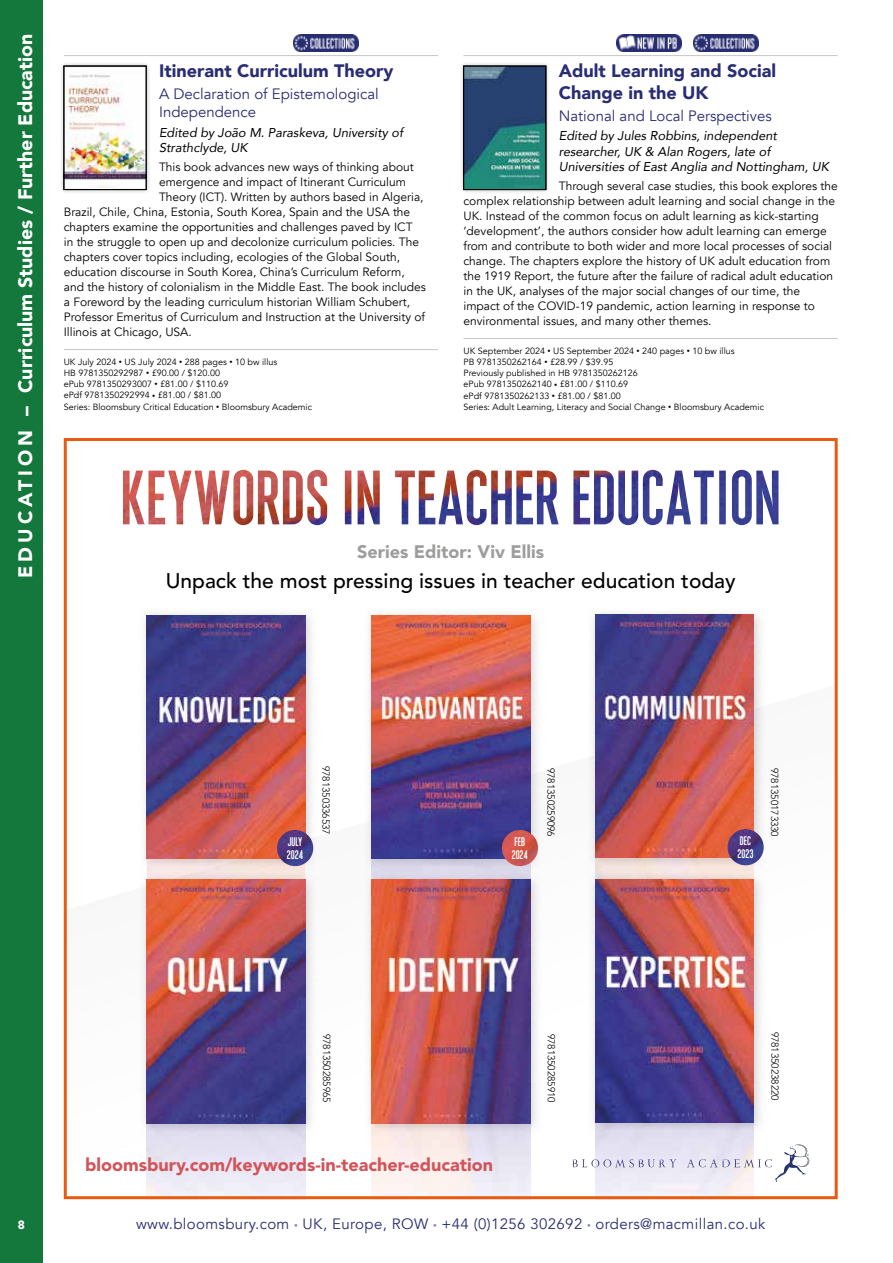
<style>
.page{position:relative;width:893px;height:1263px;background:#fff}
.page>*{position:absolute;margin:0;border:0;box-sizing:border-box;transform-origin:0 0}
.t1{font:500 21px "Avenir LT Std";color:#000}
.t2{font:900 19.5px "Avenir";color:#fff}
.t3{font:900 18px/21.6px "Avenir";color:#292d72}
.t4{font:900 18px "Avenir LT Std";color:#d1545a}
.t5{font:900 18px "Avenir LT Std";color:#9d9d9c}
.t6{font:15px "Avenir";letter-spacing:.025em;color:#292d72}
.t7{font:15px/18px "Avenir";color:#292d72}
.t8{font:italic 12.75px/15.3px "Avenir";color:#000}
.t9{font:12.45px/12.5px "Hopfen";color:#fff}
.t10{font:12px/15px "Avenir";color:#000}
.t11{font:900 12px "Avenir";color:#fff}
.t12{font:300 10.2px "Avenir LT Std";color:#000}
.t13{font:9px/11.2px "Avenir";color:#000}
.s1{font-size:6.3px}
.s2{font-size:7.5px;color:#8b84b2}
</style>
<div class="page">
<div style="left:0;top:0;width:43px;height:1263px;background:#14783d"></div>
<hr style="left:64px;top:55px;width:374px;height:1px;background:#c6c6c6">
<hr style="left:64px;top:349px;width:374px;height:1px;background:#c6c6c6">
<img style="left:293px;top:34px;width:65px;height:17px">
<div style="left:59px;top:61px;width:92px;height:133px;background:#000;opacity:.25"></div>
<div style="left:64px;top:66px;width:82px;height:124px;border:1px solid #000"></div>
<hr style="left:463px;top:55px;width:375px;height:1px;background:#c6c6c6">
<hr style="left:463px;top:338px;width:375px;height:1px;background:#c6c6c6">
<img style="left:617px;top:34px;width:65px;height:17px">
<img style="left:693px;top:34px;width:65px;height:17px">
<div style="left:459px;top:61px;width:92px;height:133px;background:#000;opacity:.25"></div>
<div style="left:463px;top:66px;width:83px;height:124px;border:1px solid #000"></div>
<img style="left:141px;top:613px;width:173px;height:522px">
<img style="left:305px;top:836px;width:10px;height:35px">
<img style="left:147px;top:859px;width:52px;height:12px">
<img style="left:199px;top:859px;width:106px;height:12px">
<img style="left:147px;top:615px;width:158px;height:244px">
<img style="left:141px;top:872px;width:6px;height:16px">
<img style="left:147px;top:872px;width:158px;height:230px">
<img style="left:369px;top:613px;width:168px;height:158px">
<img style="left:366px;top:771px;width:174px;height:364px">
<img style="left:592px;top:613px;width:168px;height:92px">
<img style="left:588px;top:705px;width:176px;height:430px">
<img style="left:233px;top:470px;width:545px;height:55px">
<svg style="left:572px;top:1159px;width:104px;height:9px"></svg>
<svg style="left:687px;top:1144px;width:122px;height:38px"></svg>
<img style="left:277px;top:830px;width:36px;height:36px;border-radius:18px">
<img style="left:727px;top:829px;width:37px;height:36px;border-radius:18px">
<img style="left:502px;top:830px;width:36px;height:36px;border-radius:18px">
<div style="left:64px;top:438px;width:774px;height:761px;border:3px solid #e95b10"></div>
<h2 class="t2" style="left:9px;top:578px;width:545px;rotate:-90deg">E D U C AT I O N – Curriculum Studies / Further Education</h2>
<h3 class="t3" style="left:159px;top:59px;width:236px">Itinerant Curriculum Theory</h3>
<p class="t7" style="left:159px;top:85px;width:221px">A Declaration of Epistemological<br>Independence</p>
<p class="t8" style="left:159px;top:125px;width:246px">Edited by João M. Paraskeva, University of<br>Strathclyde, UK</p>
<p class="t10" style="left:159px;top:160px;width:256px">This book advances new ways of thinking about</p>
<p class="t10" style="left:159px;top:175px;width:248px">emergence and impact of Itinerant Curriculum</p>
<p class="t10" style="left:159px;top:190px;width:266px">Theory (ICT). Written by authors based in Algeria,</p>
<p class="t10" style="left:64px;top:205px;width:348px">Brazil, Chile, China, Estonia, South Korea, Spain and the USA the</p>
<p class="t10" style="left:64px;top:220px;width:350px">chapters examine the opportunities and challenges paved by ICT</p>
<p class="t10" style="left:64px;top:235px;width:357px">in the struggle to open up and decolonize curriculum policies. The</p>
<p class="t10" style="left:64px;top:250px;width:338px">chapters cover topics including, ecologies of the Global South,</p>
<p class="t10" style="left:64px;top:265px;width:342px">education discourse in South Korea, China’s Curriculum Reform,</p>
<p class="t10" style="left:64px;top:280px;width:364px">and the history of colonialism in the Middle East. The book includes</p>
<p class="t10" style="left:64px;top:295px;width:348px">a Foreword by the leading curriculum historian William Schubert,</p>
<p class="t10" style="left:64px;top:310px;width:363px">Professor Emeritus of Curriculum and Instruction at the University of</p>
<p class="t10" style="left:64px;top:325px;width:128px">Illinois at Chicago, USA.</p>
<p class="t13" style="left:64px;top:356px;width:250px">UK July 2024 <span class="s1">•</span> US July 2024 <span class="s1">•</span> 288 pages <span class="s1">•</span> 10 bw illus<br>HB 9781350292987 <span class="s1">•</span> £90.00 / $120.00<br>ePub 9781350293007 <span class="s1">•</span> £81.00 / $110.69<br>ePdf 9781350292994 <span class="s1">•</span> £81.00 / $81.00<br>Series: Bloomsbury Critical Education <span class="s1">•</span> Bloomsbury Academic</p>
<h3 class="t3" style="left:559px;top:59px;width:219px">Adult Learning and Social<br>Change in the UK</h3>
<p class="t7" style="left:559px;top:107px;width:215px">National and Local Perspectives</p>
<p class="t8" style="left:559px;top:128px;width:272px">Edited by Jules Robbins, independent researcher, UK &amp; Alan Rogers, late of<br>Universities of East Anglia and Nottingham, UK</p>
<p class="t10" style="left:463px;top:179px;width:376px;text-indent:95px">Through several case studies, this book explores the complex relationship between adult learning and social change in the UK. Instead of the common focus on adult learning as kick-starting ‘development’, the authors consider how adult learning can emerge from and contribute to both wider and more local processes of social change. The chapters explore the history of UK adult education from the 1919 Report, the future after the failure of radical adult education in the UK, analyses of the major social changes of our time, the impact of the COVID-19 pandemic, action learning in response to environmental issues, and many other themes.</p>
<p class="t13" style="left:463px;top:345px;width:302px">UK September 2024 <span class="s1">•</span> US September 2024 <span class="s1">•</span> 240 pages <span class="s1">•</span> 10 bw illus<br>PB 9781350262164 <span class="s1">•</span> £28.99 / $39.95<br>Previously published in HB 9781350262126<br>ePub 9781350262140 <span class="s1">•</span> £81.00 / $110.69<br>ePdf 9781350262133 <span class="s1">•</span> £81.00 / $81.00<br>Series: Adult Learning, Literacy and Social Change <span class="s1">•</span> Bloomsbury Academic</p>
<h3 class="t5" style="left:357px;top:540px;width:188px">Series Editor: Viv Ellis</h3>
<h1 class="t1" style="left:166px;top:569px;width:571px">Unpack the most pressing issues in teacher education today</h1>
<p class="t12" style="left:332px;top:766px;width:70px;rotate:90deg">9781350336537</p>
<p class="t12" style="left:557px;top:768px;width:70px;rotate:90deg">9781350259096</p>
<p class="t12" style="left:781px;top:768px;width:70px;rotate:90deg">9781350173330</p>
<p class="t9" style="left:287px;top:835px;width:18px">JULY<br>2024</p>
<p class="t9" style="left:737px;top:834px;width:17px">DEC<br>2023</p>
<p class="t9" style="left:512px;top:835px;width:18px">FEB<br>2024</p>
<p class="t12" style="left:333px;top:1034px;width:70px;rotate:90deg">9781350285965</p>
<p class="t12" style="left:557px;top:1034px;width:70px;rotate:90deg">9781350285910</p>
<p class="t12" style="left:781px;top:1031px;width:70px;rotate:90deg">9781350238220</p>
<h3 class="t4" style="left:85px;top:1153px;width:409px">bloomsbury.com/keywords-in-teacher-education</h3>
<p class="t11" style="left:18px;top:1214px;width:9px">8</p>
<p class="t6" style="left:136px;top:1215px;width:631px">www.bloomsbury.com <span class="s2">•</span> UK, Europe, ROW <span class="s2">•</span> +44 (0)1256 302692 <span class="s2">•</span> orders@macmillan.co.uk</p>
</div>
